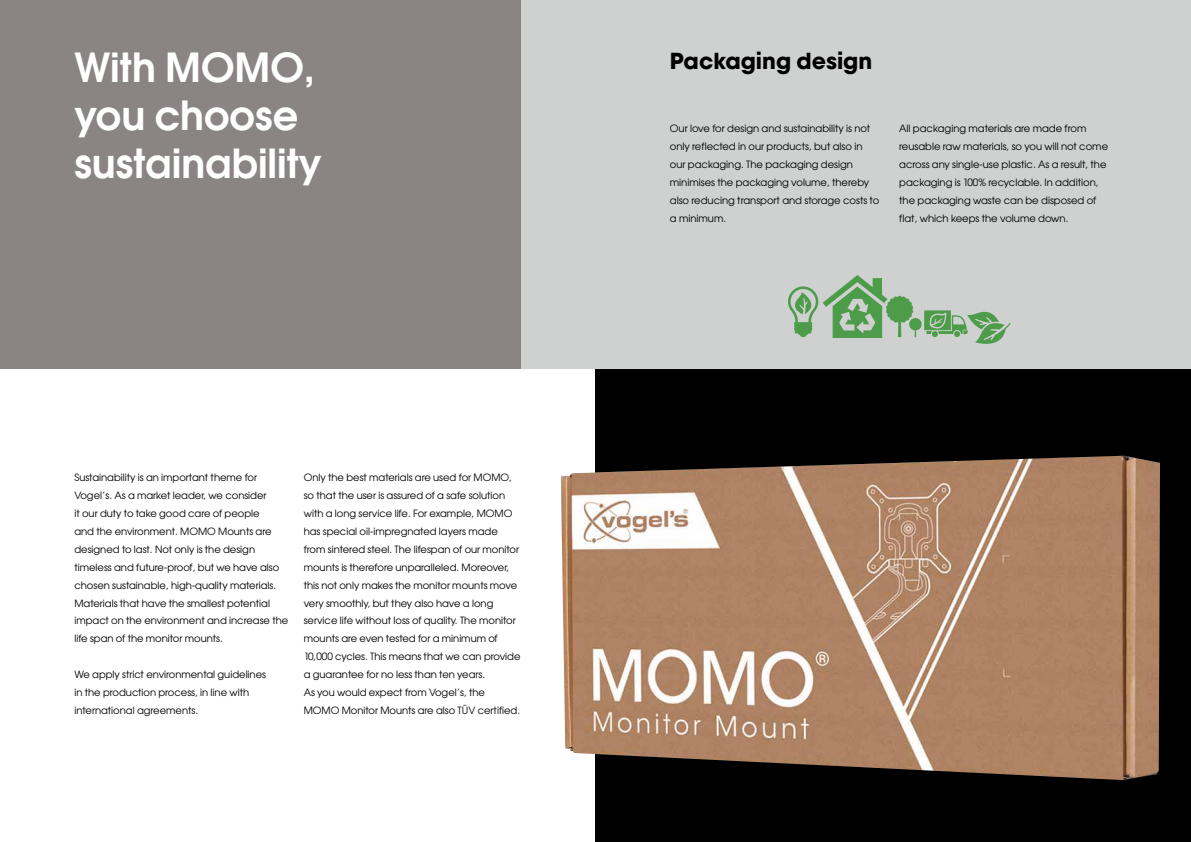
<style>
.page{position:relative;width:1191px;height:842px;background:#fff}
.page>*{position:absolute;margin:0;border:0;box-sizing:border-box;transform-origin:0 0}
.t1{font:39.9px/47.8px "Avant Garde Gothic Dm ITC";color:#fff}
.t2{font:21.9px "Avant Garde Gothic Bd ITC";color:#000}
.t3{font:10px/17.9px "Avant Garde Gothic Bk ITC";color:#000}
</style>
<div class="page">
<div style="left:595px;top:368px;width:596px;height:474px;background:#000"></div>
<div style="left:0;top:0;width:595px;height:368px;background:#8a8584"></div>
<div style="left:521px;top:0;width:670px;height:368px;background:#cfd0d0"></div>
<img style="left:561px;top:456px;width:599px;height:324px">
<svg style="left:788px;top:275px;width:222px;height:69px"></svg>
<h1 class="t1" style="left:74px;top:44px;width:249px">With MOMO, you choose sustainability</h1>
<p class="t3" style="left:74px;top:468px;width:215px">Sustainability is an important theme for Vogel’s. As a market leader, we consider<br>it our duty to take good care of people<br>and the environment. MOMO Mounts are designed to last. Not only is the design timeless and future-proof, but we have also chosen sustainable, high-quality materials.<br>Materials that have the smallest potential impact on the environment and increase the life span of the monitor mounts.</p>
<p class="t3" style="left:74px;top:666px;width:193px">We apply strict environmental guidelines in the production process, in line with international agreements.</p>
<p class="t3" style="left:304px;top:468px;width:218px">Only the best materials are used for MOMO, so that the user is assured of a safe solution with a long service life. For example, MOMO has special oil-impregnated layers made from sintered steel. The lifespan of our monitor mounts is therefore unparalleled. Moreover, this not only makes the monitor mounts move very smoothly, but they also have a long service life without loss of quality. The monitor mounts are even tested for a minimum of 10,000 cycles. This means that we can provide a guarantee for no less than ten years.<br>As you would expect from Vogel’s, the MOMO Monitor Mounts are also TÜV certified.</p>
<h2 class="t2" style="left:670px;top:46px;width:204px">Packaging design</h2>
<p class="t3" style="left:670px;top:119px;width:211px">Our love for design and sustainability is not only reflected in our products, but also in our packaging. The packaging design minimises the packaging volume, thereby also reducing transport and storage costs to a minimum.</p>
<p class="t3" style="left:899px;top:119px;width:210px">All packaging materials are made from reusable raw materials, so you will not come across any single-use plastic. As a result, the packaging is 100% recyclable. In addition, the packaging waste can be disposed of flat, which keeps the volume down.</p>
</div>
